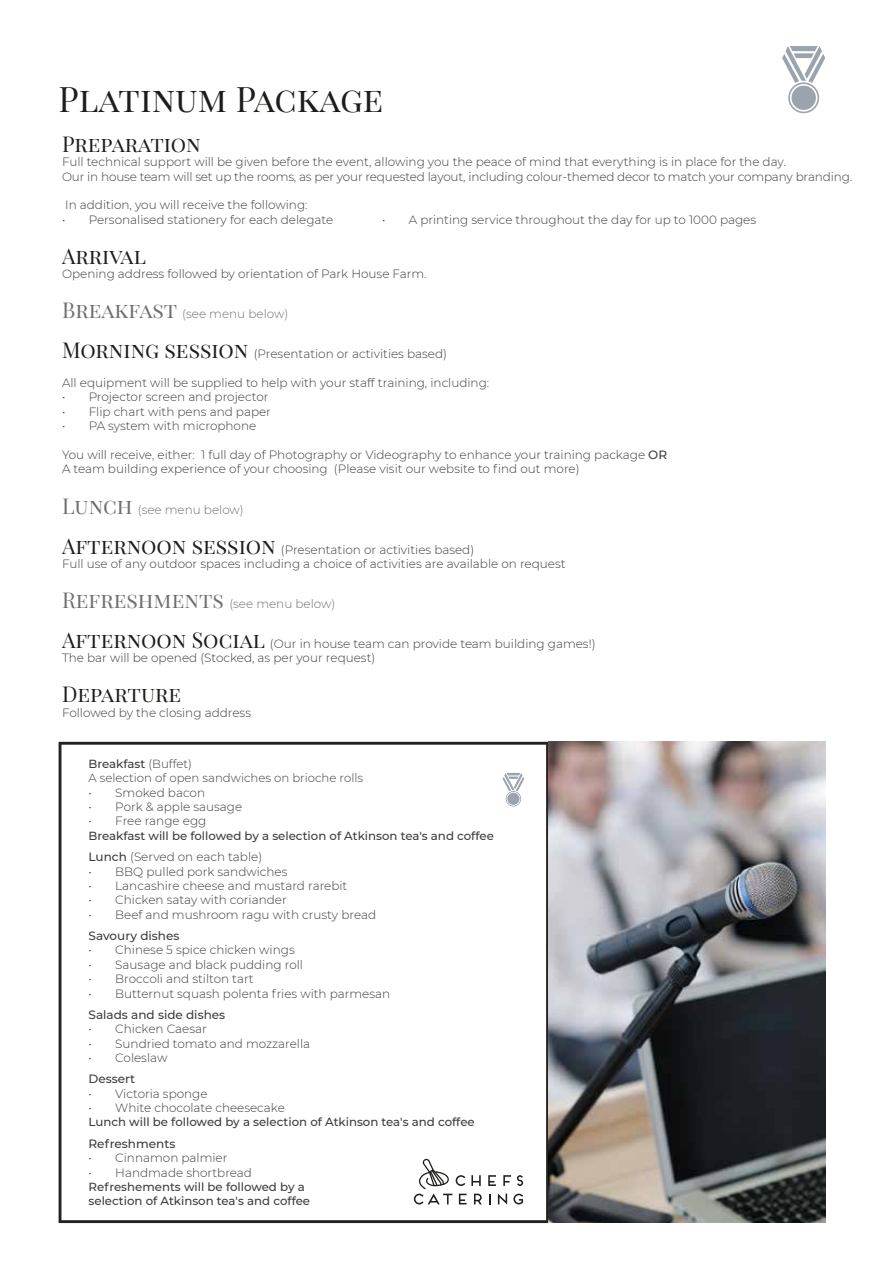
<style>
.page{position:relative;width:893px;height:1263px;background:#fff}
.page>*{position:absolute;margin:0;border:0;box-sizing:border-box;transform-origin:0 0}
.t1{font:34.5px "Playfair Display SC";color:#1d1d1b}
.t2{font:21.3px "Playfair Display SC";color:#1d1d1b}
.t3{font:300 12px/14.4px "Montserrat";color:#3c3c3b}
.t4{font:300 12px "Montserrat";color:#706f6f}
.t5{font:500 12px "Montserrat";color:#3c3c3b}
.t6{font:500 11.7px/14.1px "Montserrat";color:#3c3c3b}
.t7{font:300 11.7px/14.1px "Montserrat";color:#3c3c3b}
.s1{font-family:"Playfair Display SC";font-weight:400;font-size:21.3px}
.s2{font-family:"Playfair Display SC";font-weight:400;font-size:21.3px;color:#1d1d1b}
.s3{font-weight:500}
</style>
<div class="page">
<svg style="left:59px;top:742px;width:490px;height:481px"></svg>
<img style="left:549px;top:742px;width:276px;height:480px">
<svg style="left:503px;top:773px;width:21px;height:33px"></svg>
<svg style="left:488px;top:1175px;width:8px;height:11px"></svg>
<svg style="left:503px;top:1175px;width:8px;height:11px"></svg>
<svg style="left:517px;top:1175px;width:6px;height:11px"></svg>
<svg style="left:414px;top:1158px;width:68px;height:46px"></svg>
<svg style="left:498px;top:1194px;width:9px;height:10px"></svg>
<svg style="left:513px;top:1194px;width:10px;height:10px"></svg>
<svg style="left:782px;top:46px;width:43px;height:67px"></svg>
<h1 class="t1" style="left:59px;top:72px;width:326px">Platinum Package</h1>
<h2 class="t2" style="left:62px;top:127px;width:140px">Preparation</h2>
<p class="t3" style="left:62px;top:154px;width:792px">Full technical support will be given before the event, allowing you the peace of mind that everything is in place for the day.<br>Our in house team will set up the rooms, as per your requested layout, including colour-themed decor to match your company branding.</p>
<p class="t3" style="left:65px;top:197px;width:244px">In addition, you will receive the following:</p>
<p class="t3" style="left:62px;top:212px;width:273px">• Personalised stationery for each delegate</p>
<p class="t3" style="left:382px;top:212px;width:376px">• A printing service throughout the day for up to 1000 pages</p>
<h2 class="t2" style="left:62px;top:239px;width:85px">Arrival</h2>
<p class="t3" style="left:62px;top:266px;width:366px">Opening address followed by orientation of Park House Farm.</p>
<p class="t4" style="left:62px;top:306px;width:228px"><span class="s1">Breakfast</span> (see menu below)</p>
<p class="t3" style="left:62px;top:346px;width:386px"><span class="s2">Morning session</span> (Presentation or activities based)</p>
<p class="t3" style="left:62px;top:375px;width:429px">All equipment will be supplied to help with your staff training, including:</p>
<p class="t3" style="left:62px;top:390px;width:208px">• Projector screen and projector</p>
<p class="t3" style="left:62px;top:404px;width:210px">• Flip chart with pens and paper</p>
<p class="t3" style="left:62px;top:418px;width:196px">• PA system with microphone</p>
<p class="t3" style="left:62px;top:447px;width:606px">You will receive, either: 1 full day of Photography or Videography to enhance your training package <span class="s3">OR<br></span>A team building experience of your choosing (Please visit our website to find out more)</p>
<p class="t4" style="left:62px;top:501px;width:183px"><span class="s1">Lunch</span> (see menu below)</p>
<p class="t3" style="left:62px;top:542px;width:505px"><span class="s2">Afternoon session</span> (Presentation or activities based)<br>Full use of any outdoor spaces including a choice of activities are available on request</p>
<p class="t4" style="left:62px;top:596px;width:275px"><span class="s1">Refreshments</span> (see menu below)</p>
<p class="t3" style="left:62px;top:636px;width:535px"><span class="s2">Afternoon Social</span> (Our in house team can provide team building games!)<br>The bar will be opened (Stocked, as per your request)</p>
<h2 class="t2" style="left:62px;top:678px;width:121px">Departure</h2>
<p class="t3" style="left:62px;top:705px;width:191px">Followed by the closing address</p>
<p class="t7" style="left:89px;top:756px;width:276px"><span class="s3">Breakfast</span> (Buffet)<br>A selection of open sandwiches on brioche rolls</p>
<p class="t3" style="left:89px;top:785px;width:118px">• Smoked bacon</p>
<p class="t3" style="left:89px;top:799px;width:155px">• Pork &amp; apple sausage</p>
<p class="t3" style="left:89px;top:814px;width:119px">• Free range egg</p>
<p class="t6" style="left:89px;top:828px;width:407px">Breakfast will be followed by a selection of Atkinson tea's and coffee</p>
<p class="t3" style="left:89px;top:849px;width:175px"><span class="s3">Lunch</span> (Served on each table)</p>
<p class="t3" style="left:89px;top:864px;width:200px">• BBQ pulled pork sandwiches</p>
<p class="t3" style="left:89px;top:878px;width:260px">• Lancashire cheese and mustard rarebit</p>
<p class="t3" style="left:89px;top:892px;width:200px">• Chicken satay with coriander</p>
<p class="t3" style="left:89px;top:907px;width:289px">• Beef and mushroom ragu with crusty bread</p>
<p class="t5" style="left:89px;top:927px;width:92px">Savoury dishes</p>
<p class="t3" style="left:89px;top:943px;width:208px">• Chinese 5 spice chicken wings</p>
<p class="t3" style="left:89px;top:957px;width:216px">• Sausage and black pudding roll</p>
<p class="t3" style="left:89px;top:971px;width:167px">• Broccoli and stilton tart</p>
<p class="t3" style="left:89px;top:986px;width:303px">• Butternut squash polenta fries with parmesan</p>
<p class="t5" style="left:89px;top:1006px;width:138px">Salads and side dishes</p>
<p class="t3" style="left:89px;top:1021px;width:120px">• Chicken Caesar</p>
<p class="t3" style="left:89px;top:1036px;width:223px">• Sundried tomato and mozzarella</p>
<p class="t3" style="left:89px;top:1050px;width:80px">• Coleslaw</p>
<p class="t5" style="left:89px;top:1071px;width:48px">Dessert</p>
<p class="t3" style="left:89px;top:1086px;width:121px">• Victoria sponge</p>
<p class="t3" style="left:89px;top:1100px;width:198px">• White chocolate cheesecake</p>
<p class="t6" style="left:89px;top:1115px;width:388px">Lunch will be followed by a selection of Atkinson tea's and coffee</p>
<p class="t5" style="left:89px;top:1135px;width:88px">Refreshments</p>
<p class="t3" style="left:89px;top:1150px;width:140px">• Cinnamon palmier</p>
<p class="t3" style="left:89px;top:1165px;width:165px">• Handmade shortbread</p>
<p class="t6" style="left:89px;top:1179px;width:223px">Refreshements will be followed by a selection of Atkinson tea's and coffee</p>
</div>
